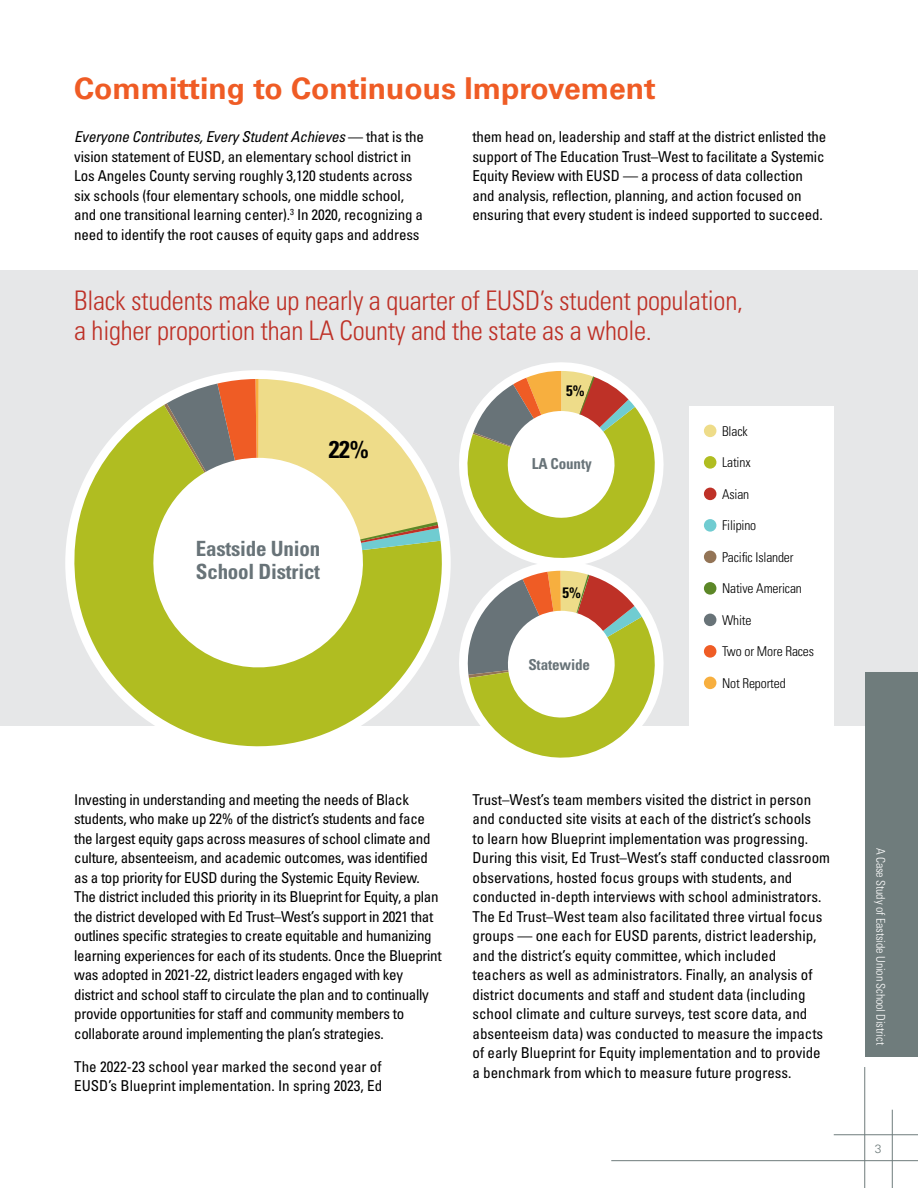
<style>
.page{position:relative;width:918px;height:1188px;background:#fff}
.page>*{position:absolute;margin:0;border:0;box-sizing:border-box;transform-origin:0 0}
.Headline{font:700 30px "Univers LT Pro 65";color:#ef5c25}
.Table_titles{font:300 condensed 27px/30px "Univers LT Pro";letter-spacing:-.01em;color:#be3127}
.Endnotes{font:700 condensed 24.3px "Univers LT Pro";color:#000}
.Endnotes-2{font:700 condensed 21px/23.2px "Univers LT Pro";letter-spacing:-.01em;color:#687378}
.Endnotes-3{font:700 condensed 15.15px "Univers LT Pro";letter-spacing:-.01em;color:#687378}
.Endnotes-4{font:700 condensed 15.15px "Univers LT Pro";color:#000}
.body_copy{font:condensed 15px/19.5px "Univers LT Pro";letter-spacing:-.01em;color:#000}
.body_copy-2{font:300 condensed 13.5px "Univers LT Pro";letter-spacing:-.01em;color:#000}
.t1{font:300 condensed 12px "Univers LT Pro";letter-spacing:-.01em;color:#fff}
.t2{font:300 12px "Univers LT Pro 45";color:#6f7c7c}
.s1{font-style:italic}
</style>
<div class="page">
<div style="left:0;top:270px;width:918px;height:456px;background:#e6e7e8"></div>
<svg style="left:67px;top:405px;width:379px;height:342px;fill:#b0bd21"></svg>
<svg style="left:446px;top:362px;width:156px;height:186px"></svg>
<svg style="left:446px;top:548px;width:16px;height:138px"></svg>
<div style="left:689px;top:406px;width:145px;height:320px;background:#fff"></div>
<div style="left:704px;top:425px;width:12px;height:12px;background:#eedc89;border-radius:50%"></div>
<div style="left:704px;top:456px;width:12px;height:13px;background:#b0bd21;border-radius:50%"></div>
<div style="left:704px;top:488px;width:12px;height:12px;background:#be3127;border-radius:50%"></div>
<div style="left:704px;top:519px;width:12px;height:13px;background:#70ccd1;border-radius:50%"></div>
<div style="left:704px;top:551px;width:12px;height:12px;background:#937456;border-radius:50%"></div>
<div style="left:704px;top:582px;width:12px;height:13px;background:#5c8727;border-radius:50%"></div>
<div style="left:704px;top:614px;width:12px;height:12px;background:#687378;border-radius:50%"></div>
<div style="left:704px;top:645px;width:12px;height:13px;background:#ef5c25;border-radius:50%"></div>
<div style="left:704px;top:677px;width:12px;height:12px;background:#f7af3f;border-radius:50%"></div>
<svg style="left:462px;top:371px;width:202px;height:387px"></svg>
<svg style="left:164px;top:379px;width:277px;height:171px;background:#e3d8b2"></svg>
<div style="left:865px;top:673px;width:53px;height:384px;background:#6f7c7c"></div>
<hr style="left:892px;top:1110px;width:1px;height:78px;background:#6f7c7c">
<hr style="left:834px;top:1134px;width:84px;height:1px;background:#6f7c7c">
<hr style="left:611px;top:1160px;width:307px;height:1px;background:#6f7c7c">
<hr style="left:864px;top:1067px;width:1px;height:121px;background:#6f7c7c">
<p class="Headline" style="left:74px;top:67px;width:583px">Committing to Continuous Improvement</p>
<p class="body_copy" style="left:74px;top:127px;width:351px"><span class="s1">Everyone Contributes, Every Student Achieves</span> — that is the vision statement of EUSD, an elementary school district in Los Angeles County serving roughly 3,120 students across six schools (four elementary schools, one middle school, and one transitional learning center).<sup>3</sup> In 2020, recognizing a need to identify the root causes of equity gaps and address</p>
<p class="body_copy" style="left:472px;top:127px;width:355px">them head on, leadership and staff at the district enlisted the support of The Education Trust–West to facilitate a Systemic Equity Review with EUSD — a process of data collection and analysis, reflection, planning, and action focused on ensuring that every student is indeed supported to succeed.</p>
<p class="Table_titles" style="left:74px;top:284px;width:670px">Black students make up nearly a quarter of EUSD’s student population, a higher proportion than LA County and the state as a whole.</p>
<p class="Endnotes" style="left:329px;top:434px;width:41px">22%</p>
<p class="Endnotes-2" style="left:196px;top:536px;width:126px">Eastside Union<br>School District</p>
<p class="Endnotes-4" style="left:566px;top:382px;width:20px">5%</p>
<p class="Endnotes-3" style="left:532px;top:454px;width:61px">LA County</p>
<p class="Endnotes-4" style="left:563px;top:583px;width:20px">5%</p>
<p class="Endnotes-3" style="left:528px;top:655px;width:63px">Statewide</p>
<p class="body_copy-2" style="left:722px;top:422px;width:27px">Black</p>
<p class="body_copy-2" style="left:722px;top:453px;width:30px">Latinx</p>
<p class="body_copy-2" style="left:722px;top:485px;width:29px">Asian</p>
<p class="body_copy-2" style="left:722px;top:516px;width:36px">Filipino</p>
<p class="body_copy-2" style="left:722px;top:548px;width:73px">Pacific Islander</p>
<p class="body_copy-2" style="left:722px;top:579px;width:81px">Native American</p>
<p class="body_copy-2" style="left:722px;top:611px;width:31px">White</p>
<p class="body_copy-2" style="left:722px;top:642px;width:94px">Two or More Races</p>
<p class="body_copy-2" style="left:722px;top:674px;width:65px">Not Reported</p>
<p class="body_copy" style="left:74px;top:789px;width:369px">Investing in understanding and meeting the needs of Black students, who make up 22% of the district’s students and face the largest equity gaps across measures of school climate and culture, absenteeism, and academic outcomes, was identified as a top priority for EUSD during the Systemic Equity Review.<br>The district included this priority in its Blueprint for Equity, a plan the district developed with Ed Trust–West’s support in 2021 that outlines specific strategies to create equitable and humanizing learning experiences for each of its students. Once the Blueprint was adopted in 2021-22, district leaders engaged with key district and school staff to circulate the plan and to continually provide opportunities for staff and community members to collaborate around implementing the plan’s strategies.</p>
<p class="body_copy" style="left:74px;top:1056px;width:309px">The 2022-23 school year marked the second year of<br>EUSD’s Blueprint implementation. In spring 2023, Ed</p>
<p class="body_copy" style="left:472px;top:789px;width:359px">Trust–West’s team members visited the district in person and conducted site visits at each of the district’s schools<br>to learn how Blueprint implementation was progressing.<br>During this visit, Ed Trust–West’s staff conducted classroom observations, hosted focus groups with students, and conducted in-depth interviews with school administrators.<br>The Ed Trust–West team also facilitated three virtual focus groups — one each for EUSD parents, district leadership, and the district’s equity committee, which included teachers as well as administrators. Finally, an analysis of district documents and staff and student data (including school climate and culture surveys, test score data, and absenteeism data) was conducted to measure the impacts of early Blueprint for Equity implementation and to provide a benchmark from which to measure future progress.</p>
<p class="t1" style="left:889px;top:848px;width:199px;rotate:90deg">A Case Study of Eastside Union School District</p>
<p class="t2" style="left:875px;top:1140px;width:8px">3</p>
</div>
